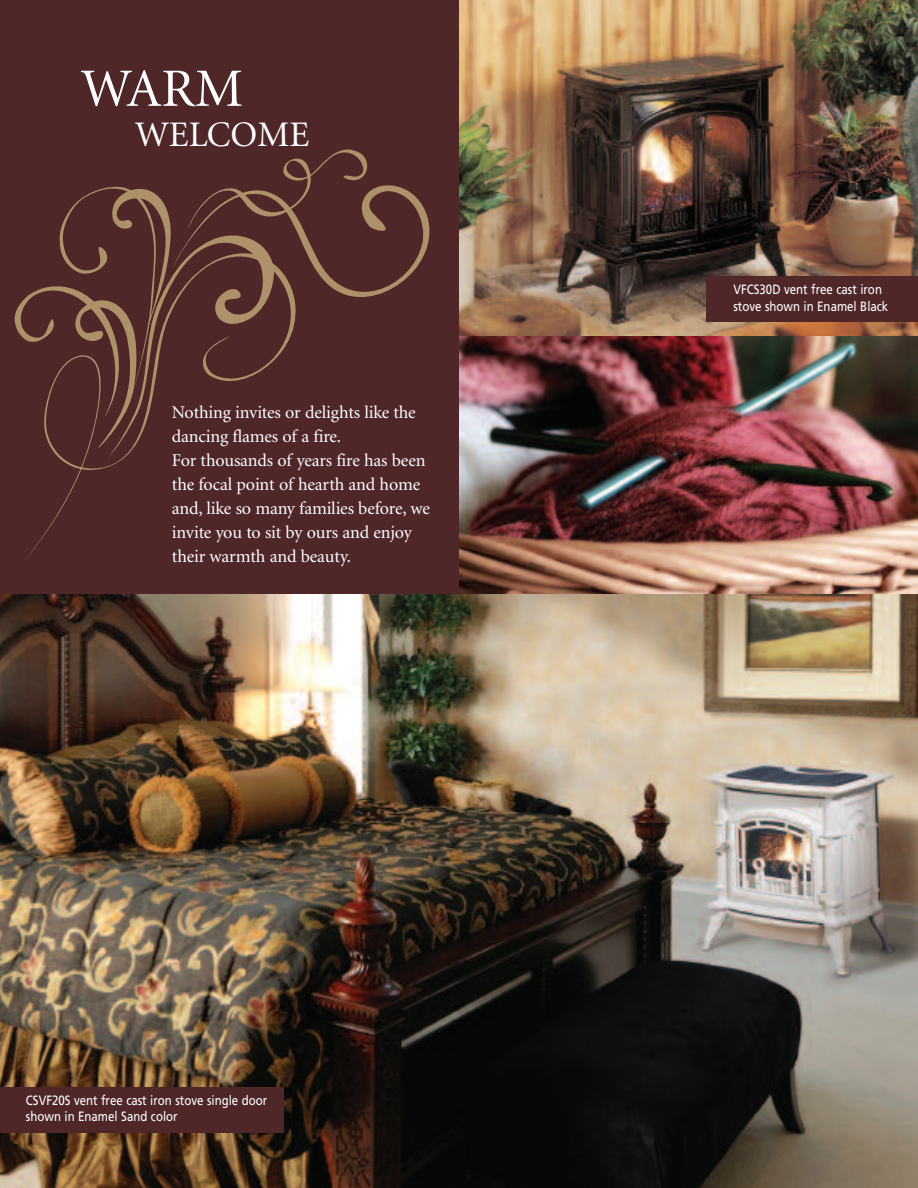
<style>
.page{position:relative;width:918px;height:1188px;background:#fff}
.page>*{position:absolute;margin:0;border:0;box-sizing:border-box;transform-origin:0 0}
.t1{font:54px "Minion";color:#fff}
.t2{font:36px "Minion";color:#fff}
.t3{font:18px/24px "Minion";letter-spacing:-.01em;color:#fff}
.t4{font:13.5px/16.2px "Frutiger";color:#fff;scale:.85 1}
</style>
<div class="page">
<img style="left:459px;top:0;width:459px;height:336px">
<img style="left:459px;top:336px;width:459px;height:258px">
<div style="left:0;top:0;width:459px;height:594px;background:#4f2729"></div>
<svg style="left:15px;top:149px;width:414px;height:310px"></svg>
<img style="left:0;top:594px;width:918px;height:594px">
<div style="left:0;top:1087px;width:284px;height:45px;background:#4f2729"></div>
<div style="left:706px;top:276px;width:212px;height:46px;background:#4f2729"></div>
<h1 class="t1" style="left:81px;top:67px;width:164px">WARM</h1>
<h2 class="t2" style="left:135px;top:121px;width:176px">WELCOME</h2>
<p class="t3" style="left:172px;top:401px;width:260px">Nothing invites or delights like the dancing flames of a fire.<br>For thousands of years fire has been the focal point of hearth and home and, like so many families before, we invite you to sit by ours and enjoy their warmth and beauty.</p>
<p class="t4" style="left:26px;top:1093px;width:285px">CSVF20S vent free cast iron stove single door shown in Enamel Sand color</p>
<p class="t4" style="left:733px;top:283px;width:184px">VFCS30D vent free cast iron stove shown in Enamel Black</p>
</div>
